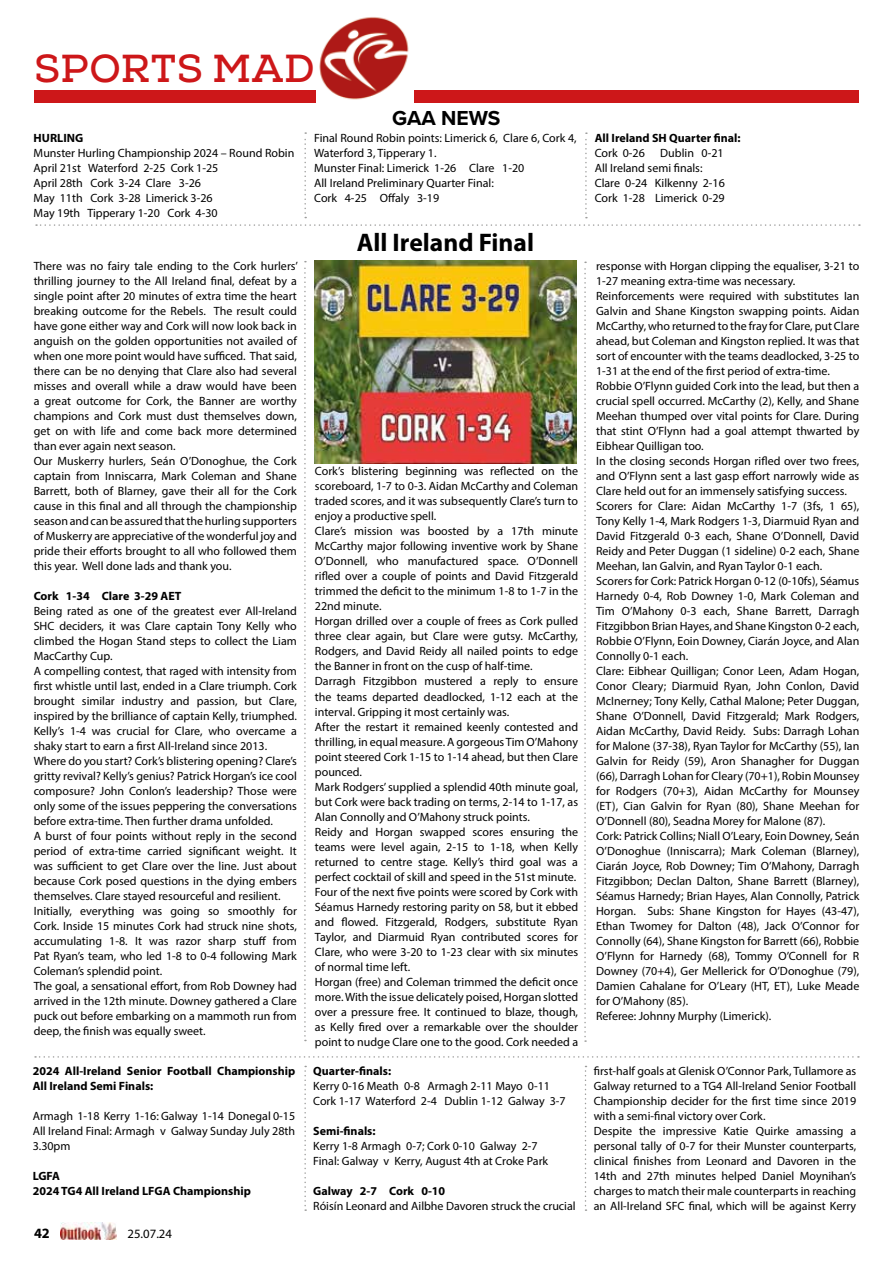
<style>
.page{position:relative;width:893px;height:1263px;background:#fff}
.page>*{position:absolute;margin:0;border:0;box-sizing:border-box;transform-origin:0 0}
.t1{font:39px "Nexa Slab Bold FREE";letter-spacing:.015em;color:#cd1719}
.t2{font:700 25.5px "Myriad Pro";color:#000}
.t3{font:700 21px "Proxima Nova";color:#000}
.t4{font:700 14.25px "Myriad Pro";color:#000}
.t5{font:12.75px "Myriad Pro";color:#000}
.t6{font:12px/15px "Myriad Pro";color:#000}
.t7{font:700 12px/15px "Myriad Pro";color:#000}
</style>
<div class="page">
<img style="left:60px;top:1223px;width:57px;height:17px">
<div style="left:34px;top:90px;width:825px;height:13px;background:#cd1719"></div>
<img style="left:317px;top:17px;width:96px;height:86px">
<svg style="left:585px;top:132px;width:2px;height:86px"></svg>
<img style="left:314px;top:261px;width:263px;height:202px">
<svg style="left:584px;top:262px;width:2px;height:780px"></svg>
<svg style="left:304px;top:261px;width:2px;height:780px"></svg>
<svg style="left:304px;top:132px;width:2px;height:86px"></svg>
<svg style="left:585px;top:1066px;width:1px;height:145px"></svg>
<svg style="left:304px;top:1066px;width:2px;height:145px"></svg>
<svg style="left:36px;top:224px;width:824px;height:2px"></svg>
<svg style="left:35px;top:1056px;width:824px;height:2px"></svg>
<h1 class="t1" style="left:35px;top:46px;width:282px">SPORTS MAD</h1>
<h3 class="t3" style="left:392px;top:102px;width:110px">GAA NEWS</h3>
<p class="t7" style="left:34px;top:130px;width:51px">HURLING</p>
<p class="t6" style="left:34px;top:145px;width:262px">Munster Hurling Championship 2024 – Round Robin April 21st Waterford 2-25 Cork 1-25<br>April 28th Cork 3-24 Clare 3-26<br>May 11th Cork 3-28 Limerick 3-26<br>May 19th Tipperary 1-20 Cork 4-30</p>
<p class="t6" style="left:34px;top:258px;width:266px">There was no fairy tale ending to the Cork hurlers’ thrilling journey to the All Ireland final, defeat by a single point after 20 minutes of extra time the heart breaking outcome for the Rebels. The result could have gone either way and Cork will now look back in anguish on the golden opportunities not availed of when one more point would have sufficed. That said, there can be no denying that Clare also had several misses and overall while a draw would have been a great outcome for Cork, the Banner are worthy champions and Cork must dust themselves down, get on with life and come back more determined than ever again next season.<br>Our Muskerry hurlers, Seán O’Donoghue, the Cork captain from Inniscarra, Mark Coleman and Shane Barrett, both of Blarney, gave their all for the Cork cause in this final and all through the championship season and can be assured that the hurling supporters of Muskerry are appreciative of the wonderful joy and pride their efforts brought to all who followed them this year. Well done lads and thank you.</p>
<p class="t7" style="left:34px;top:588px;width:149px">Cork 1-34 Clare 3-29 AET</p>
<p class="t6" style="left:34px;top:603px;width:265px">Being rated as one of the greatest ever All-Ireland SHC deciders, it was Clare captain Tony Kelly who climbed the Hogan Stand steps to collect the Liam MacCarthy Cup.<br>A compelling contest, that raged with intensity from first whistle until last, ended in a Clare triumph. Cork brought similar industry and passion, but Clare, inspired by the brilliance of captain Kelly, triumphed.<br>Kelly’s 1-4 was crucial for Clare, who overcame a shaky start to earn a first All-Ireland since 2013.<br>Where do you start? Cork’s blistering opening? Clare’s gritty revival? Kelly’s genius? Patrick Horgan’s ice cool composure? John Conlon’s leadership? Those were only some of the issues peppering the conversations before extra-time. Then further drama unfolded.<br>A burst of four points without reply in the second period of extra-time carried significant weight. It was sufficient to get Clare over the line. Just about because Cork posed questions in the dying embers themselves. Clare stayed resourceful and resilient.<br>Initially, everything was going so smoothly for Cork. Inside 15 minutes Cork had struck nine shots, accumulating 1-8. It was razor sharp stuff from Pat Ryan’s team, who led 1-8 to 0-4 following Mark Coleman’s splendid point.<br>The goal, a sensational effort, from Rob Downey had arrived in the 12th minute. Downey gathered a Clare puck out before embarking on a mammoth run from deep, the finish was equally sweet.</p>
<p class="t7" style="left:33px;top:1063px;width:264px">2024 All-Ireland Senior Football Championship<br>All Ireland Semi Finals:</p>
<p class="t6" style="left:33px;top:1108px;width:264px;text-align:justify">Armagh 1-18 Kerry 1-16: Galway 1-14 Donegal 0-15<br>All Ireland Final: Armagh v Galway Sunday July 28th 3.30pm</p>
<p class="t7" style="left:33px;top:1168px;width:220px">LGFA<br>2024 TG4 All Ireland LFGA Championship</p>
<p class="t4" style="left:34px;top:1224px;width:17px">42</p>
<p class="t5" style="left:128px;top:1226px;width:46px">25.07.24</p>
<p class="t6" style="left:314px;top:130px;width:264px">Final Round Robin points: Limerick 6, Clare 6, Cork 4, Waterford 3, Tipperary 1.<br>Munster Final: Limerick 1-26 Clare 1-20<br>All Ireland Preliminary Quarter Final:<br>Cork 4-25 Offaly 3-19</p>
<p class="t7" style="left:595px;top:130px;width:147px">All Ireland SH Quarter final:</p>
<p class="t6" style="left:595px;top:145px;width:132px;text-indent:66px">Dublin 0-21<br>All Ireland semi finals:<br>Clare 0-24 Kilkenny 2-16<br>Cork 1-28 Limerick 0-29</p>
<p class="t6" style="left:595px;top:145px;width:52px">Cork 0-26</p>
<h2 class="t2" style="left:357px;top:226px;width:179px">All Ireland Final</h2>
<p class="t6" style="left:315px;top:464px;width:265px">Cork’s blistering beginning was reflected on the scoreboard, 1-7 to 0-3. Aidan McCarthy and Coleman traded scores, and it was subsequently Clare’s turn to enjoy a productive spell.<br>Clare’s mission was boosted by a 17th minute McCarthy major following inventive work by Shane O’Donnell, who manufactured space. O’Donnell rifled over a couple of points and David Fitzgerald trimmed the deficit to the minimum 1-8 to 1-7 in the 22nd minute.<br>Horgan drilled over a couple of frees as Cork pulled three clear again, but Clare were gutsy. McCarthy, Rodgers, and David Reidy all nailed points to edge the Banner in front on the cusp of half-time.<br>Darragh Fitzgibbon mustered a reply to ensure the teams departed deadlocked, 1-12 each at the interval. Gripping it most certainly was.<br>After the restart it remained keenly contested and thrilling, in equal measure. A gorgeous Tim O’Mahony point steered Cork 1-15 to 1-14 ahead, but then Clare pounced.<br>Mark Rodgers’ supplied a splendid 40th minute goal, but Cork were back trading on terms, 2-14 to 1-17, as Alan Connolly and O’Mahony struck points.<br>Reidy and Horgan swapped scores ensuring the teams were level again, 2-15 to 1-18, when Kelly returned to centre stage. Kelly’s third goal was a perfect cocktail of skill and speed in the 51st minute.<br>Four of the next five points were scored by Cork with Séamus Harnedy restoring parity on 58, but it ebbed and flowed. Fitzgerald, Rodgers, substitute Ryan Taylor, and Diarmuid Ryan contributed scores for Clare, who were 3-20 to 1-23 clear with six minutes of normal time left.<br>Horgan (free) and Coleman trimmed the deficit once more. With the issue delicately poised, Horgan slotted over a pressure free. It continued to blaze, though, as Kelly fired over a remarkable over the shoulder point to nudge Clare one to the good. Cork needed a</p>
<p class="t7" style="left:313px;top:1063px;width:79px">Quarter-finals:</p>
<p class="t6" style="left:313px;top:1078px;width:254px">Kerry 0-16 Meath 0-8 Armagh 2-11 Mayo 0-11<br>Cork 1-17 Waterford 2-4 Dublin 1-12 Galway 3-7</p>
<p class="t7" style="left:313px;top:1123px;width:64px">Semi-finals:</p>
<p class="t6" style="left:313px;top:1138px;width:237px">Kerry 1-8 Armagh 0-7; Cork 0-10 Galway 2-7<br>Final: Galway v Kerry, August 4th at Croke Park</p>
<p class="t7" style="left:313px;top:1183px;width:133px">Galway 2-7 Cork 0-10</p>
<p class="t6" style="left:313px;top:1198px;width:264px">Róisín Leonard and Ailbhe Davoren struck the crucial</p>
<p class="t6" style="left:596px;top:258px;width:265px">response with Horgan clipping the equaliser, 3-21 to 1-27 meaning extra-time was necessary.<br>Reinforcements were required with substitutes Ian Galvin and Shane Kingston swapping points. Aidan McCarthy, who returned to the fray for Clare, put Clare ahead, but Coleman and Kingston replied. It was that sort of encounter with the teams deadlocked, 3-25 to 1-31 at the end of the first period of extra-time.<br>Robbie O’Flynn guided Cork into the lead, but then a crucial spell occurred. McCarthy (2), Kelly, and Shane Meehan thumped over vital points for Clare. During that stint O’Flynn had a goal attempt thwarted by Eibhear Quilligan too.<br>In the closing seconds Horgan rifled over two frees, and O’Flynn sent a last gasp effort narrowly wide as Clare held out for an immensely satisfying success.<br>Scorers for Clare: Aidan McCarthy 1-7 (3fs, 1 65), Tony Kelly 1-4, Mark Rodgers 1-3, Diarmuid Ryan and David Fitzgerald 0-3 each, Shane O’Donnell, David Reidy and Peter Duggan (1 sideline) 0-2 each, Shane Meehan, Ian Galvin, and Ryan Taylor 0-1 each.<br>Scorers for Cork: Patrick Horgan 0-12 (0-10fs), Séamus Harnedy 0-4, Rob Downey 1-0, Mark Coleman and Tim O’Mahony 0-3 each, Shane Barrett, Darragh Fitzgibbon Brian Hayes, and Shane Kingston 0-2 each, Robbie O’Flynn, Eoin Downey, Ciarán Joyce, and Alan Connolly 0-1 each.<br>Clare: Eibhear Quilligan; Conor Leen, Adam Hogan, Conor Cleary; Diarmuid Ryan, John Conlon, David McInerney; Tony Kelly, Cathal Malone; Peter Duggan, Shane O’Donnell, David Fitzgerald; Mark Rodgers, Aidan McCarthy, David Reidy. Subs: Darragh Lohan for Malone (37-38), Ryan Taylor for McCarthy (55), Ian Galvin for Reidy (59), Aron Shanagher for Duggan (66), Darragh Lohan for Cleary (70+1), Robin Mounsey for Rodgers (70+3), Aidan McCarthy for Mounsey (ET), Cian Galvin for Ryan (80), Shane Meehan for O’Donnell (80), Seadna Morey for Malone (87).<br>Cork: Patrick Collins; Niall O’Leary, Eoin Downey, Seán O’Donoghue (Inniscarra); Mark Coleman (Blarney), Ciarán Joyce, Rob Downey; Tim O’Mahony, Darragh Fitzgibbon; Declan Dalton, Shane Barrett (Blarney), Séamus Harnedy; Brian Hayes, Alan Connolly, Patrick Horgan. Subs: Shane Kingston for Hayes (43-47), Ethan Twomey for Dalton (48), Jack O’Connor for Connolly (64), Shane Kingston for Barrett (66), Robbie O’Flynn for Harnedy (68), Tommy O’Connell for R Downey (70+4), Ger Mellerick for O’Donoghue (79), Damien Cahalane for O’Leary (HT, ET), Luke Meade for O’Mahony (85).<br>Referee: Johnny Murphy (Limerick).</p>
<p class="t6" style="left:594px;top:1063px;width:264px">first-half goals at Glenisk O’Connor Park, Tullamore as Galway returned to a TG4 All-Ireland Senior Football Championship decider for the first time since 2019 with a semi-final victory over Cork.<br>Despite the impressive Katie Quirke amassing a personal tally of 0-7 for their Munster counterparts, clinical finishes from Leonard and Davoren in the 14th and 27th minutes helped Daniel Moynihan’s charges to match their male counterparts in reaching an All-Ireland SFC final, which will be against Kerry</p>
</div>
